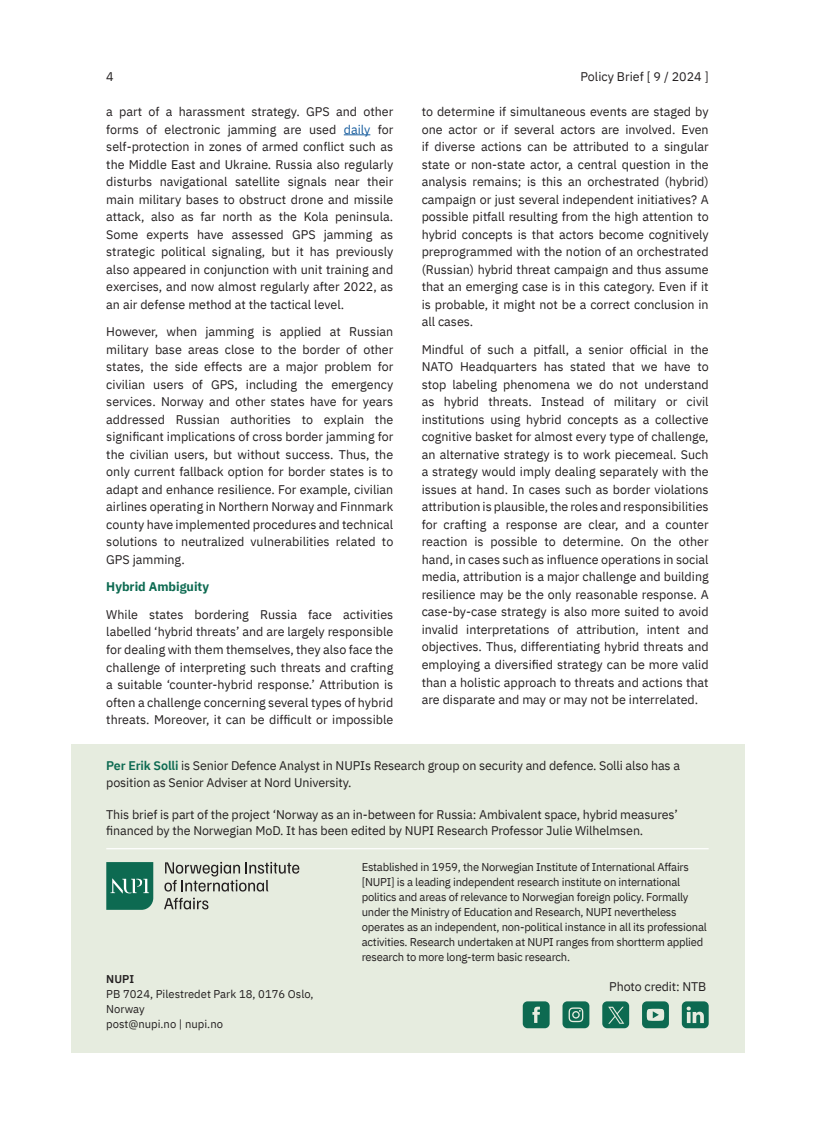
<style>
.page{position:relative;width:815px;height:1124px;background:#fff}
.page>*{position:absolute;margin:0;border:0;box-sizing:border-box;transform-origin:0 0}
.Body_text{font:12.5px/17.5px "IBM Plex Sans";letter-spacing:-.01em;color:#231f20;text-align:justify}
.Body_text-2{font:700 12.5px "IBM Plex Sans";color:#0d6a51}
.t1{font:11.25px/15px "IBM Plex Sans";letter-spacing:-.02em;color:#231f20}
.t2{font:11.25px/15px "IBM Plex Sans";color:#231f20}
.t3{font:600 11.25px "IBM Plex Sans";color:#231f20}
.s1{color:#175d9e}
.s2{font-weight:600;color:#0d6a51}
</style>
<div class="page">
<div style="left:71px;top:744px;width:673px;height:308px;background:#e6ecdf"></div>
<div style="left:523px;top:1001px;width:27px;height:27px;background:#0d6a51;border-radius:5px"></div>
<svg style="left:532px;top:1006px;width:8px;height:16px"></svg>
<div style="left:563px;top:1001px;width:26px;height:27px;background:#0d6a51;border-radius:5px"></div>
<svg style="left:569px;top:1007px;width:14px;height:14px"></svg>
<div style="left:682px;top:1001px;width:27px;height:27px;background:#0d6a51;border-radius:5px"></div>
<svg style="left:687px;top:1006px;width:17px;height:16px"></svg>
<div style="left:642px;top:1001px;width:27px;height:27px;background:#0d6a51;border-radius:5px"></div>
<svg style="left:647px;top:1008px;width:17px;height:12px"></svg>
<div style="left:602px;top:1001px;width:27px;height:27px;background:#0d6a51;border-radius:5px"></div>
<svg style="left:608px;top:1006px;width:16px;height:17px"></svg>
<svg style="left:106px;top:862px;width:47px;height:47px;background:#247861"></svg>
<svg style="left:164px;top:861px;width:135px;height:30px"></svg>
<svg style="left:164px;top:897px;width:44px;height:12px"></svg>
<hr style="left:106px;top:848px;width:603px;height:1px;background:#fff">
<svg style="left:344px;top:134px;width:26px;height:1px"></svg>
<p class="Body_text" style="left:106px;top:66px;width:9px">4</p>
<p class="Body_text" style="left:581px;top:66px;width:130px">Policy Brief [ 9 / 2024 ]</p>
<p class="Body_text" style="left:106px;top:102px;width:289px">a part of a harassment strategy. GPS and other forms of electronic jamming are used <span class="s1">daily</span> for self-protection in zones of armed conflict such as the Middle East and Ukraine. Russia also regularly disturbs navigational satellite signals near their main military bases to obstruct drone and missile attack, also as far north as the Kola peninsula.<br>Some experts have assessed GPS jamming as strategic political signaling, but it has previously also appeared in conjunction with unit training and exercises, and now almost regularly after 2022, as an air defense method at the tactical level.</p>
<p class="Body_text" style="left:106px;top:322px;width:289px">However, when jamming is applied at Russian military base areas close to the border of other states, the side effects are a major problem for civilian users of GPS, including the emergency services. Norway and other states have for years addressed Russian authorities to explain the significant implications of cross border jamming for the civilian users, but without success. Thus, the only current fallback option for border states is to adapt and enhance resilience. For example, civilian airlines operating in Northern Norway and Finnmark county have implemented procedures and technical solutions to neutralized vulnerabilities related to GPS jamming.</p>
<p class="Body_text-2" style="left:106px;top:577px;width:104px">Hybrid Ambiguity</p>
<p class="Body_text" style="left:106px;top:604px;width:289px">While states bordering Russia face activities labelled ‘hybrid threats’ and are largely responsible for dealing with them themselves, they also face the challenge of interpreting such threats and crafting a suitable ‘counter-hybrid response.’ Attribution is often a challenge concerning several types of hybrid threats. Moreover, it can be difficult or impossible</p>
<p class="Body_text" style="left:422px;top:102px;width:289px">to determine if simultaneous events are staged by one actor or if several actors are involved. Even if diverse actions can be attributed to a singular state or non-state actor, a central question in the analysis remains; is this an orchestrated (hybrid) campaign or just several independent initiatives? A possible pitfall resulting from the high attention to hybrid concepts is that actors become cognitively preprogrammed with the notion of an orchestrated (Russian) hybrid threat campaign and thus assume that an emerging case is in this category. Even if it is probable, it might not be a correct conclusion in all cases.</p>
<p class="Body_text" style="left:422px;top:339px;width:289px">Mindful of such a pitfall, a senior official in the NATO Headquarters has stated that we have to stop labeling phenomena we do not understand as hybrid threats. Instead of military or civil institutions using hybrid concepts as a collective cognitive basket for almost every type of challenge, an alternative strategy is to work piecemeal. Such a strategy would imply dealing separately with the issues at hand. In cases such as border violations attribution is plausible, the roles and responsibilities for crafting a response are clear, and a counter reaction is possible to determine. On the other hand, in cases such as influence operations in social media, attribution is a major challenge and building resilience may be the only reasonable response. A case-by-case strategy is also more suited to avoid invalid interpretations of attribution, intent and objectives. Thus, differentiating hybrid threats and employing a diversified strategy can be more valid than a holistic approach to threats and actions that are disparate and may or may not be interrelated.</p>
<p class="Body_text" style="left:106px;top:756px;width:575px;line-height:16.2px"><span class="s2">Per Erik Solli</span> is Senior Defence Analyst in NUPIs Research group on security and defence. Solli also has a position as Senior Adviser at Nord University.</p>
<p class="Body_text" style="left:106px;top:805px;width:573px;line-height:16.2px">This brief is part of the project ‘Norway as an in-between for Russia: Ambivalent space, hybrid measures’ financed by the Norwegian MoD. It has been edited by NUPI Research Professor Julie Wilhelmsen.</p>
<p class="t3" style="left:106px;top:970px;width:29px">NUPI</p>
<p class="t2" style="left:106px;top:985px;width:209px">PB 7024, Pilestredet Park 18, 0176 Oslo,<br>Norway</p>
<p class="t2" style="left:106px;top:1015px;width:118px">post@nupi.no | nupi.no</p>
<p class="t1" style="left:362px;top:858px;width:347px">Established in 1959, the Norwegian Institute of International Affairs [NUPI] is a leading independent research institute on international politics and areas of relevance to Norwegian foreign policy. Formally under the Ministry of Education and Research, NUPI nevertheless operates as an independent, non-political instance in all its professional activities. Research undertaken at NUPI ranges from shortterm applied research to more long-term basic research.</p>
<p class="Body_text" style="left:609px;top:976px;width:99px">Photo credit: NTB</p>
</div>
